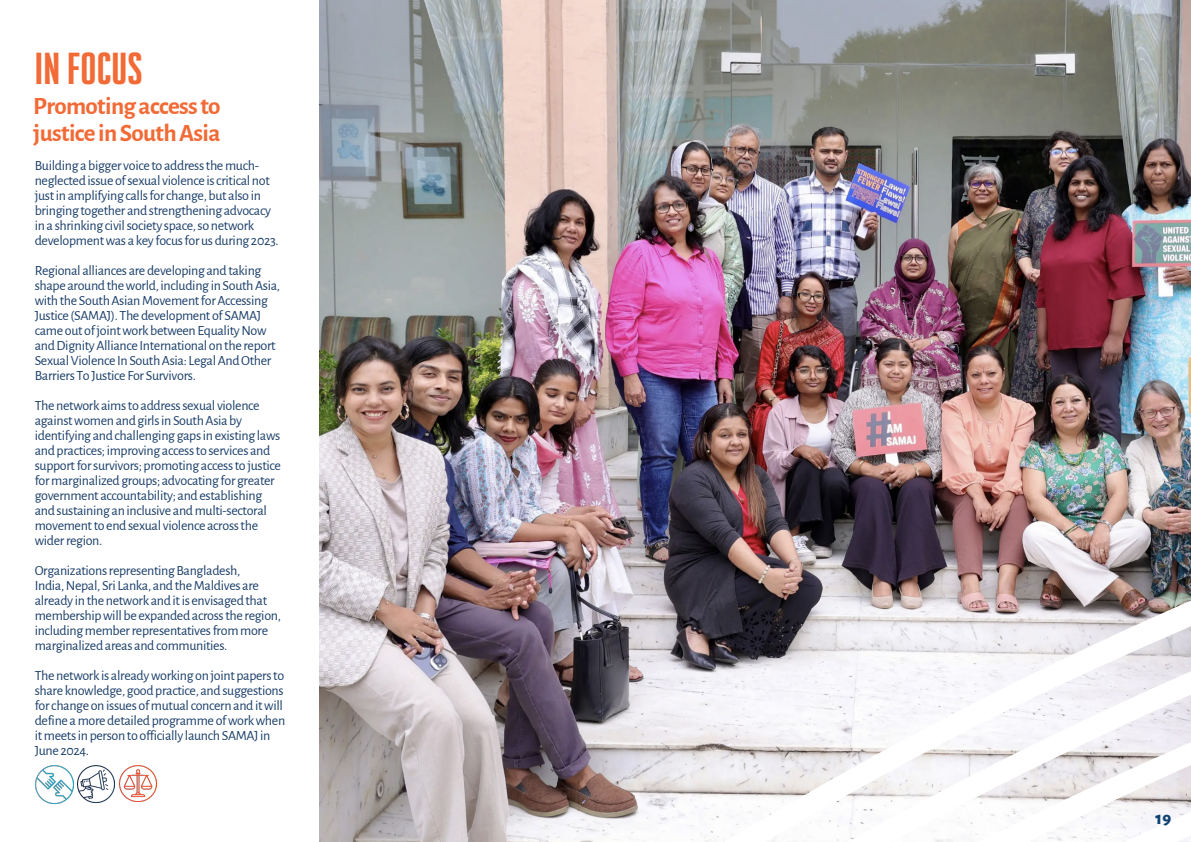
<style>
.page{position:relative;width:1191px;height:842px;background:#fff}
.page>*{position:absolute;margin:0;border:0;box-sizing:border-box;transform-origin:0 0}
.t1{font:900 39px "Bw Stretch";letter-spacing:.01em;color:#f26a35}
.t2{font:700 25px/27px "Alegreya Sans";letter-spacing:-.025em;color:#f26a35}
.t3{font:800 18px "Alegreya Sans";color:#0d4271}
.t4{font:14px/15px "Alegreya Sans";letter-spacing:-.025em;color:#1a3e69}
</style>
<div class="page">
<img style="left:319px;top:0;width:65px;height:842px">
<img style="left:384px;top:0;width:807px;height:842px">
<img style="left:77px;top:765px;width:37px;height:38px">
<img style="left:35px;top:765px;width:38px;height:38px">
<img style="left:119px;top:766px;width:37px;height:36px">
<p class="t1" style="left:35px;top:43px;width:109px">IN FOCUS</p>
<p class="t2" style="left:33px;top:91px;width:189px">Promoting access to justice in South Asia</p>
<p class="t4" style="left:35px;top:157px;width:245px">Building a bigger voice to address the much&shy;neglected issue of sexual violence is critical not just in amplifying calls for change, but also in bringing together and strengthening advocacy in a shrinking civil society space, so network development was a key focus for us during 2023.</p>
<p class="t4" style="left:35px;top:262px;width:247px">Regional alliances are developing and taking shape around the world, including in South Asia, with the South Asian Movement for Accessing Justice (SAMAJ). The development of SAMAJ came out of joint work between Equality Now and Dignity Alliance International on the report Sexual Violence In South Asia: Legal And Other Barriers To Justice For Survivors.</p>
<p class="t4" style="left:35px;top:397px;width:248px">The network aims to address sexual violence against women and girls in South Asia by identifying and challenging gaps in existing laws and practices; improving access to services and support for survivors; promoting access to justice for marginalized groups; advocating for greater government accountability; and establishing and sustaining an inclusive and multi-sectoral movement to end sexual violence across the wider region.</p>
<p class="t4" style="left:35px;top:562px;width:248px">Organizations representing Bangladesh,<br>India, Nepal, Sri Lanka, and the Maldives are already in the network and it is envisaged that membership will be expanded across the region, including member representatives from more marginalized areas and communities.</p>
<p class="t4" style="left:35px;top:667px;width:252px">The network is already working on joint papers to share knowledge, good practice, and suggestions for change on issues of mutual concern and it will define a more detailed programme of work when it meets in person to officially launch SAMAJ in June 2024.</p>
<p class="t3" style="left:1155px;top:804px;width:17px">19</p>
</div>
